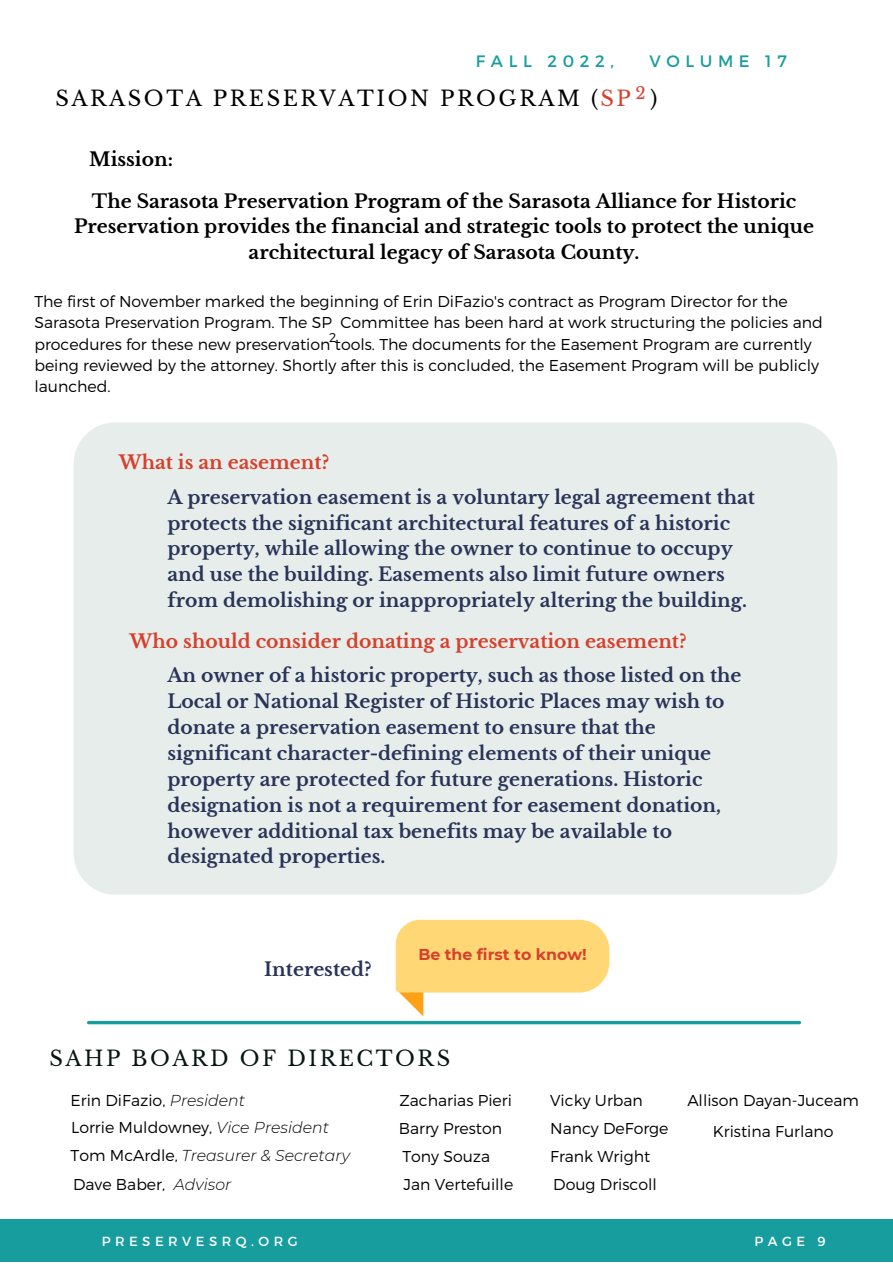
<style>
.page{position:relative;width:893px;height:1264px;background:#fff}
.page>*{position:absolute;margin:0;border:0;box-sizing:border-box;transform-origin:0 0}
.t1{font:21px "Libre Baskerville";letter-spacing:.12em;color:#000}
.t2{font:21px "Libre Baskerville";letter-spacing:.12em;color:#051613}
.t3{font:700 18.75px/25.8px "Libre Baskerville";color:#293458}
.t4{font:700 18.75px/25.8px "Libre Baskerville";color:#000;text-align:center}
.t5{font:700 18.75px "Libre Baskerville";color:#d6402c}
.t6{font:16.5px "Montserrat";letter-spacing:.34em;color:#179d9d}
.t7{font:16.5px "Libre Baskerville";color:#d6402c}
.t8{font:300 15.75px/27.9px "Montserrat";color:#000}
.t9{font:italic 300 15.75px "Montserrat";color:#000}
.t10{font:700 15.75px "Montserrat";color:#d6402c}
.t11{font:13.2px "Montserrat";letter-spacing:.34em;color:#fff}
.t12{font:300 12.75px "Montserrat";color:#000}
.s1{color:#d6402c}
.s2{font-style:italic}
.s3{font-style:normal}
</style>
<div class="page">
<div style="left:0;top:1219px;width:892px;height:42px;background:#179d9d"></div>
<svg style="left:89px;top:1020px;width:710px;height:4px;background:#4cb3b3"></svg>
<div style="left:74px;top:422px;width:763px;height:472px;background:#e6edeb"></div>
<svg style="left:395px;top:919px;width:214px;height:97px"></svg>
<p class="t6" style="left:475px;top:50px;width:140px">FALL 2022,</p>
<p class="t6" style="left:649px;top:50px;width:139px">VOLUME 17</p>
<p class="t7" style="left:635px;top:83px;width:12px">2</p>
<p class="t1" style="left:55px;top:85px;width:603px">SARASOTA PRESERVATION PROGRAM (<span class="s1">SP</span> )</p>
<p class="t4" style="left:89px;top:147px;width:85px">Mission:</p>
<p class="t4" style="left:74px;top:188px;width:741px">The Sarasota Preservation Program of the Sarasota Alliance for Historic<br>Preservation provides the financial and strategic tools to protect the unique architectural legacy of Sarasota County.</p>
<p class="t8" style="left:34px;top:290px;width:789px;line-height:21.3px">The first of November marked the beginning of Erin DiFazio's contract as Program Director for the Sarasota Preservation Program. The SP Committee has been hard at work structuring the policies and procedures for these new preservation tools. The documents for the Easement Program are currently being reviewed by the attorney. Shortly after this is concluded, the Easement Program will be publicly launched.</p>
<p class="t12" style="left:329px;top:329px;width:9px">2</p>
<p class="t5" style="left:119px;top:451px;width:212px">What is an easement?</p>
<p class="t3" style="left:167px;top:484px;width:589px">A preservation easement is a voluntary legal agreement that protects the significant architectural features of a historic property, while allowing the owner to continue to occupy and use the building. Easements also limit future owners from demolishing or inappropriately altering the building.</p>
<p class="t5" style="left:129px;top:630px;width:558px">Who should consider donating a preservation easement?</p>
<p class="t3" style="left:167px;top:663px;width:575px">An owner of a historic property, such as those listed on the Local or National Register of Historic Places may wish to donate a preservation easement to ensure that the significant character-defining elements of their unique property are protected for future generations. Historic designation is not a requirement for easement donation, however additional tax benefits may be available to designated properties.</p>
<p class="t3" style="left:264px;top:956px;width:109px">Interested?</p>
<p class="t10" style="left:418px;top:944px;width:170px">Be the first to know!</p>
<p class="t2" style="left:49px;top:1045px;width:402px">SAHP BOARD OF DIRECTORS</p>
<p class="t8" style="left:71px;top:1086px;width:260px;line-height:26.7px">Erin DiFazio, <span class="s2">President<br></span>Lorrie Muldowney, <span class="s2">Vice President</span></p>
<p class="t9" style="left:71px;top:1145px;width:281px"><span class="s3">Tom McArdle,</span> Treasurer &amp; Secretary</p>
<p class="t8" style="left:399px;top:1085px;width:116px">Zacharias Pieri<br>Barry Preston<br>Tony Souza<br>Jan Vertefuille</p>
<p class="t8" style="left:73px;top:1169px;width:160px">Dave Baber, <span class="s2">Advisor</span></p>
<p class="t8" style="left:550px;top:1085px;width:120px">Vicky Urban<br>Nancy DeForge</p>
<p class="t8" style="left:687px;top:1085px;width:173px">Allison Dayan-Juceam</p>
<p class="t8" style="left:712px;top:1116px;width:122px">Kristina Furlano</p>
<p class="t8" style="left:550px;top:1141px;width:102px">Frank Wright</p>
<p class="t8" style="left:553px;top:1169px;width:105px">Doug Driscoll</p>
<p class="t11" style="left:102px;top:1233px;width:197px">PRESERVESRQ.ORG</p>
<p class="t11" style="left:754px;top:1233px;width:73px">PAGE 9</p>
</div>
